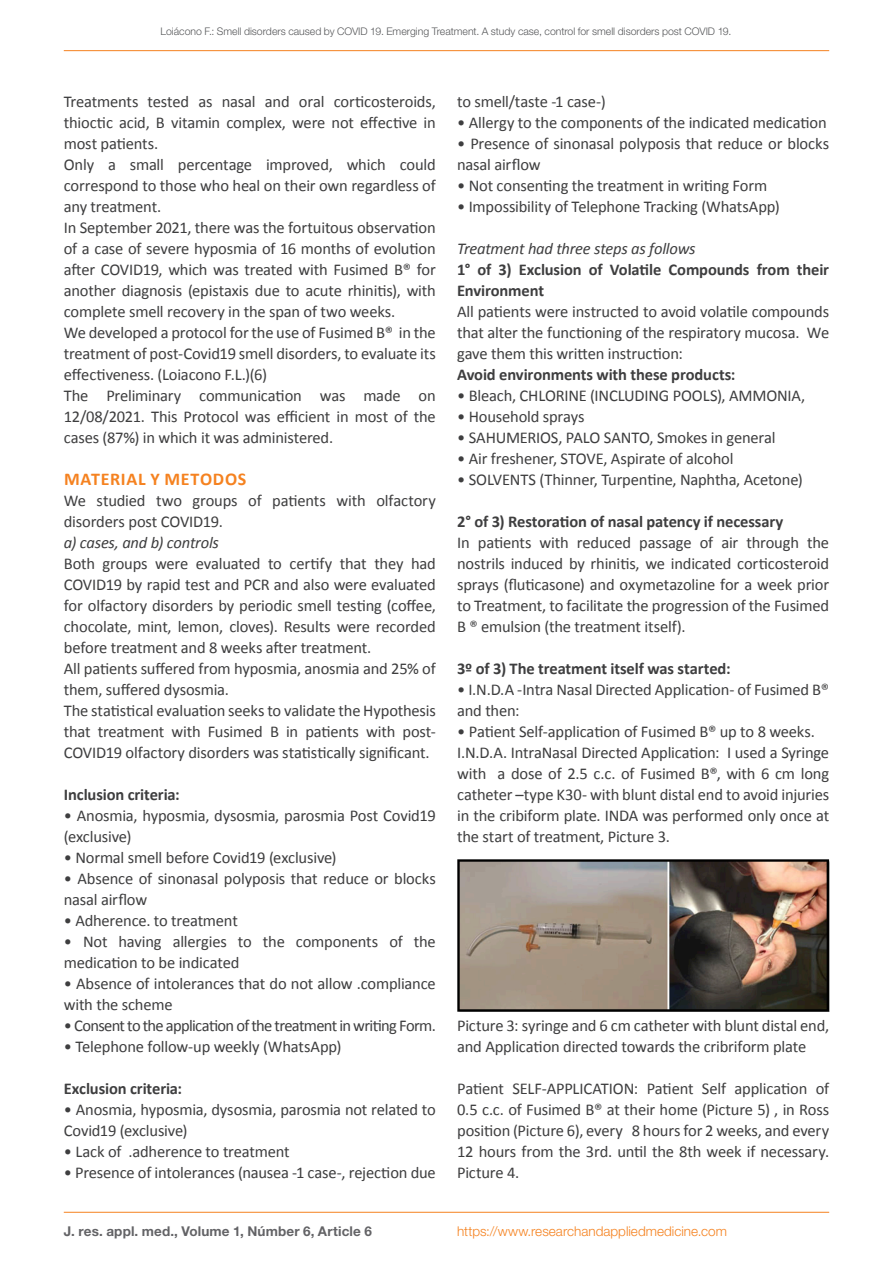
<style>
.page{position:relative;width:893px;height:1263px;background:#fff}
.page>*{position:absolute;margin:0;border:0;box-sizing:border-box;transform-origin:0 0}
.t1{font:700 18px "Calibri";letter-spacing:.04em;color:#f58220}
.t2{font:16.5px/21px "Calibri";letter-spacing:-.01em;color:#3e3e3f;text-align:justify}
.t3{font:700 16.5px/21px "Calibri";letter-spacing:-.01em;color:#3e3e3f}
.t4{font:italic 16.5px "Calibri";letter-spacing:-.015em;color:#3e3e3f}
.t5{font:16.5px "Calibri";letter-spacing:-.04em;color:#3e3e3f}
.t6{font:300 13.5px "Helvetica Neue LT Std";color:#f58220}
.t7{font:700 13.5px "Helvetica Neue LT Std";letter-spacing:.01em;color:#636366}
.t8{font:300 10.5px "Helvetica Neue LT Std";color:#57585a}
</style>
<div class="page">
<hr style="left:64px;top:1212px;width:765px;height:1px;background:#f58220">
<hr style="left:64px;top:50px;width:765px;height:1px;background:#f58220">
<img style="left:457px;top:859px;width:372px;height:152px">
<p class="t8" style="left:161px;top:25px;width:572px">Loiácono F.: Smell disorders caused by COVID 19. Emerging Treatment. A study case, control for smell disorders post COVID 19.</p>
<p class="t2" style="left:64px;top:90px;width:374px">Treatments tested as nasal and oral corticosteroids, thioctic acid, B vitamin complex, were not effective in most patients.</p>
<p class="t2" style="left:64px;top:153px;width:374px">Only a small percentage improved, which could correspond to those who heal on their own regardless of any treatment.</p>
<p class="t2" style="left:64px;top:216px;width:374px">In September 2021, there was the fortuitous observation of a case of severe hyposmia of 16 months of evolution after COVID19, which was treated with Fusimed B® for another diagnosis (epistaxis due to acute rhinitis), with complete smell recovery in the span of two weeks.</p>
<p class="t2" style="left:64px;top:321px;width:374px">We developed a protocol for the use of Fusimed B® in the treatment of post-Covid19 smell disorders, to evaluate its effectiveness. (Loiacono F.L.)(6)</p>
<p class="t2" style="left:64px;top:384px;width:374px">The Preliminary communication was made on 12/08/2021. This Protocol was efficient in most of the cases (87%) in which it was administered.</p>
<p class="t1" style="left:64px;top:466px;width:184px">MATERIAL Y METODOS</p>
<p class="t2" style="left:64px;top:489px;width:374px">We studied two groups of patients with olfactory disorders post COVID19.</p>
<p class="t4" style="left:64px;top:531px;width:157px">a) cases, and b) controls</p>
<p class="t2" style="left:64px;top:552px;width:374px">Both groups were evaluated to certify that they had COVID19 by rapid test and PCR and also were evaluated for olfactory disorders by periodic smell testing (coffee, chocolate, mint, lemon, cloves). Results were recorded before treatment and 8 weeks after treatment.</p>
<p class="t2" style="left:64px;top:657px;width:374px">All patients suffered from hyposmia, anosmia and 25% of them, suffered dysosmia.</p>
<p class="t2" style="left:64px;top:699px;width:374px">The statistical evaluation seeks to validate the Hypothesis that treatment with Fusimed B in patients with post-COVID19 olfactory disorders was statistically significant.</p>
<p class="t3" style="left:64px;top:783px;width:118px">Inclusion criteria:</p>
<p class="t2" style="left:64px;top:804px;width:374px">• Anosmia, hyposmia, dysosmia, parosmia Post Covid19 (exclusive)</p>
<p class="t2" style="left:64px;top:846px;width:274px">• Normal smell before Covid19 (exclusive)</p>
<p class="t2" style="left:64px;top:867px;width:374px">• Absence of sinonasal polyposis that reduce or blocks nasal airflow</p>
<p class="t2" style="left:64px;top:909px;width:176px">• Adherence. to treatment</p>
<p class="t2" style="left:64px;top:930px;width:374px">• Not having allergies to the components of the medication to be indicated</p>
<p class="t2" style="left:64px;top:972px;width:374px">• Absence of intolerances that do not allow .compliance with the scheme</p>
<p class="t5" style="left:64px;top:1014px;width:374px">• Consent to the application of the treatment in writing Form.</p>
<p class="t2" style="left:64px;top:1035px;width:279px">• Telephone follow-up weekly (WhatsApp)</p>
<p class="t3" style="left:64px;top:1077px;width:120px">Exclusion criteria:</p>
<p class="t2" style="left:64px;top:1098px;width:374px">• Anosmia, hyposmia, dysosmia, parosmia not related to<br>Covid19 (exclusive)</p>
<p class="t2" style="left:64px;top:1140px;width:227px">• Lack of .adherence to treatment</p>
<p class="t2" style="left:64px;top:1161px;width:374px">• Presence of intolerances (nausea -1 case-, rejection due</p>
<p class="t2" style="left:457px;top:90px;width:150px">to smell/taste -1 case-)</p>
<p class="t2" style="left:457px;top:111px;width:371px">• Allergy to the components of the indicated medication</p>
<p class="t2" style="left:457px;top:132px;width:374px">• Presence of sinonasal polyposis that reduce or blocks nasal airflow</p>
<p class="t2" style="left:457px;top:174px;width:312px">• Not consenting the treatment in writing Form</p>
<p class="t2" style="left:457px;top:195px;width:324px">• Impossibility of Telephone Tracking (WhatsApp)</p>
<p class="t4" style="left:457px;top:237px;width:240px">Treatment had three steps as follows</p>
<p class="t3" style="left:457px;top:258px;width:374px">1° of 3) Exclusion of Volatile Compounds from their<br>Environment</p>
<p class="t2" style="left:457px;top:300px;width:374px">All patients were instructed to avoid volatile compounds that alter the functioning of the respiratory mucosa. We gave them this written instruction:</p>
<p class="t3" style="left:457px;top:363px;width:280px">Avoid environments with these products:</p>
<p class="t2" style="left:457px;top:384px;width:350px">• Bleach, CHLORINE (INCLUDING POOLS), AMMONIA,</p>
<p class="t2" style="left:457px;top:405px;width:129px">• Household sprays</p>
<p class="t2" style="left:457px;top:426px;width:320px">• SAHUMERIOS, PALO SANTO, Smokes in general</p>
<p class="t2" style="left:457px;top:447px;width:278px">• Air freshener, STOVE, Aspirate of alcohol</p>
<p class="t2" style="left:457px;top:468px;width:347px">• SOLVENTS (Thinner, Turpentine, Naphtha, Acetone)</p>
<p class="t3" style="left:457px;top:510px;width:328px">2° of 3) Restoration of nasal patency if necessary</p>
<p class="t2" style="left:457px;top:531px;width:374px">In patients with reduced passage of air through the nostrils induced by rhinitis, we indicated corticosteroid sprays (fluticasone) and oxymetazoline for a week prior to Treatment, to facilitate the progression of the Fusimed B ® emulsion (the treatment itself).</p>
<p class="t3" style="left:457px;top:657px;width:275px">3º of 3) The treatment itself was started:</p>
<p class="t2" style="left:457px;top:678px;width:374px">• I.N.D.A -Intra Nasal Directed Application- of Fusimed B® and then:</p>
<p class="t2" style="left:457px;top:720px;width:359px">• Patient Self-application of Fusimed B® up to 8 weeks.</p>
<p class="t2" style="left:457px;top:741px;width:374px">I.N.D.A. IntraNasal Directed Application: I used a Syringe with a dose of 2.5 c.c. of Fusimed B®, with 6 cm long catheter –type K30- with blunt distal end to avoid injuries in the cribiform plate. INDA was performed only once at the start of treatment, Picture 3.</p>
<p class="t2" style="left:457px;top:1014px;width:374px">Picture 3: syringe and 6 cm catheter with blunt distal end, and Application directed towards the cribriform plate</p>
<p class="t2" style="left:457px;top:1077px;width:374px">Patient SELF-APPLICATION: Patient Self application of 0.5 c.c. of Fusimed B® at their home (Picture 5) , in Ross position (Picture 6), every 8 hours for 2 weeks, and every 12 hours from the 3rd. until the 8th week if necessary.<br>Picture 4.</p>
<p class="t7" style="left:64px;top:1223px;width:310px">J. res. appl. med., Volume 1, Númber 6, Article 6</p>
<p class="t6" style="left:457px;top:1223px;width:271px">https://www.researchandappliedmedicine.com</p>
</div>
